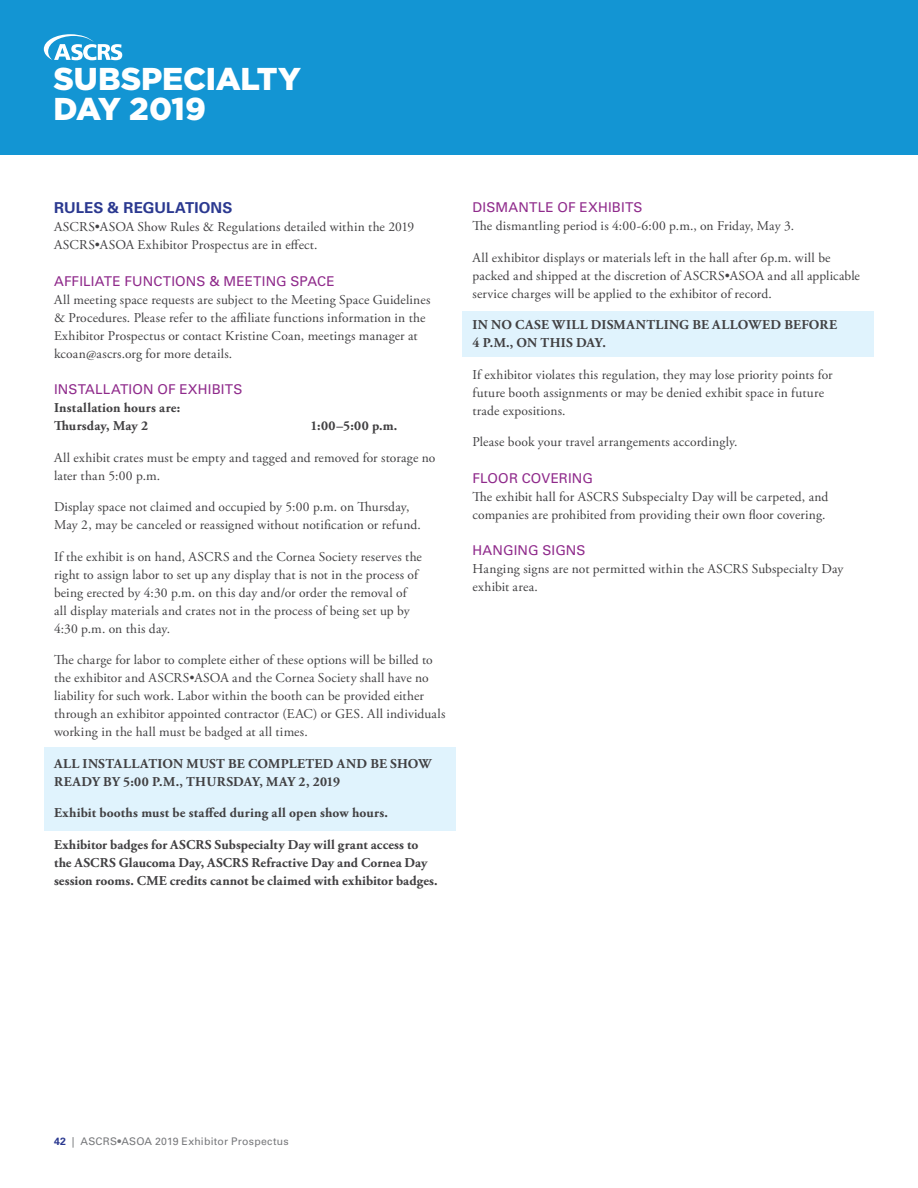
<style>
.page{position:relative;width:918px;height:1188px;background:#fff}
.page>*{position:absolute;margin:0;border:0;box-sizing:border-box;transform-origin:0 0}
.t1{font:900 31.5px/29.8px "Gotham";letter-spacing:-.005em;color:#fff}
.t2{font:700 15px "Univers LT Std";letter-spacing:.005em;color:#2b3990}
.t3{font:13.5px/18px "Adobe Garamond Pro";letter-spacing:.01em;color:#414042}
.t4{font:700 13.5px/18px "Adobe Garamond Pro";letter-spacing:.01em;color:#414042}
.t5{font:13.5px "Univers LT Std";letter-spacing:.01em;color:#8f2a8b}
.t6{font:10.5px "Univers LT Std";letter-spacing:.025em;color:#77787b}
.s1{font-weight:700;color:#2b3990}
</style>
<div class="page">
<div style="left:0;top:0;width:918px;height:155px;background:#1395d3"></div>
<div style="left:44px;top:747px;width:411px;height:84px;background:#e0f3fd"></div>
<div style="left:462px;top:311px;width:412px;height:45px;background:#e0f3fd"></div>
<svg style="left:44px;top:34px;width:78px;height:26px"></svg>
<h1 class="t1" style="left:54px;top:64px;width:249px">SUBSPECIALTY<br>DAY 2019</h1>
<p class="t2" style="left:54px;top:199px;width:180px">RULES &amp; REGULATIONS</p>
<p class="t3" style="left:54px;top:219px;width:362px">ASCRS•ASOA Show Rules &amp; Regulations detailed within the 2019<br>ASCRS•ASOA Exhibitor Prospectus are in effect.</p>
<p class="t5" style="left:54px;top:273px;width:282px">AFFILIATE FUNCTIONS &amp; MEETING SPACE</p>
<p class="t3" style="left:54px;top:291px;width:378px">All meeting space requests are subject to the Meeting Space Guidelines &amp; Procedures. Please refer to the affiliate functions information in the Exhibitor Prospectus or contact Kristine Coan, meetings manager at kcoan@ascrs.org for more details.</p>
<p class="t5" style="left:54px;top:381px;width:190px">INSTALLATION OF EXHIBITS</p>
<p class="t4" style="left:54px;top:399px;width:128px">Installation hours are:<br>Thursday, May 2</p>
<p class="t4" style="left:310px;top:417px;width:88px">1:00–5:00 p.m.</p>
<p class="t3" style="left:54px;top:449px;width:383px">All exhibit crates must be empty and tagged and removed for storage no later than 5:00 p.m.</p>
<p class="t3" style="left:54px;top:498px;width:368px">Display space not claimed and occupied by 5:00 p.m. on Thursday,<br>May 2, may be canceled or reassigned without notification or refund.</p>
<p class="t3" style="left:54px;top:548px;width:369px">If the exhibit is on hand, ASCRS and the Cornea Society reserves the right to assign labor to set up any display that is not in the process of being erected by 4:30 p.m. on this day and/or order the removal of all display materials and crates not in the process of being set up by 4:30 p.m. on this day.</p>
<p class="t3" style="left:54px;top:651px;width:393px">The charge for labor to complete either of these options will be billed to the exhibitor and ASCRS•ASOA and the Cornea Society shall have no liability for such work. Labor within the booth can be provided either through an exhibitor appointed contractor (EAC) or GES. All individuals working in the hall must be badged at all times.</p>
<p class="t4" style="left:54px;top:755px;width:379px">ALL INSTALLATION MUST BE COMPLETED AND BE SHOW<br>READY BY 5:00 P.M., THURSDAY, MAY 2, 2019</p>
<p class="t4" style="left:54px;top:804px;width:335px">Exhibit booths must be staffed during all open show hours.</p>
<p class="t4" style="left:54px;top:836px;width:385px">Exhibitor badges for ASCRS Subspecialty Day will grant access to the ASCRS Glaucoma Day, ASCRS Refractive Day and Cornea Day session rooms. CME credits cannot be claimed with exhibitor badges.</p>
<p class="t5" style="left:473px;top:199px;width:172px">DISMANTLE OF EXHIBITS</p>
<p class="t3" style="left:473px;top:217px;width:323px">The dismantling period is 4:00-6:00 p.m., on Friday, May 3.</p>
<p class="t3" style="left:473px;top:249px;width:389px">All exhibitor displays or materials left in the hall after 6p.m. will be packed and shipped at the discretion of ASCRS•ASOA and all applicable service charges will be applied to the exhibitor of record.</p>
<p class="t4" style="left:473px;top:316px;width:366px">IN NO CASE WILL DISMANTLING BE ALLOWED BEFORE<br>4 P.M., ON THIS DAY.</p>
<p class="t3" style="left:473px;top:366px;width:362px">If exhibitor violates this regulation, they may lose priority points for future booth assignments or may be denied exhibit space in future trade expositions.</p>
<p class="t3" style="left:473px;top:433px;width:267px">Please book your travel arrangements accordingly.</p>
<p class="t5" style="left:473px;top:470px;width:122px">FLOOR COVERING</p>
<p class="t3" style="left:473px;top:488px;width:357px">The exhibit hall for ASCRS Subspecialty Day will be carpeted, and companies are prohibited from providing their own floor covering.</p>
<p class="t5" style="left:473px;top:542px;width:115px">HANGING SIGNS</p>
<p class="t3" style="left:473px;top:560px;width:373px">Hanging signs are not permitted within the ASCRS Subspecialty Day exhibit area.</p>
<p class="t6" style="left:54px;top:1135px;width:236px"><span class="s1">42</span> | ASCRS•ASOA 2019 Exhibitor Prospectus</p>
</div>
